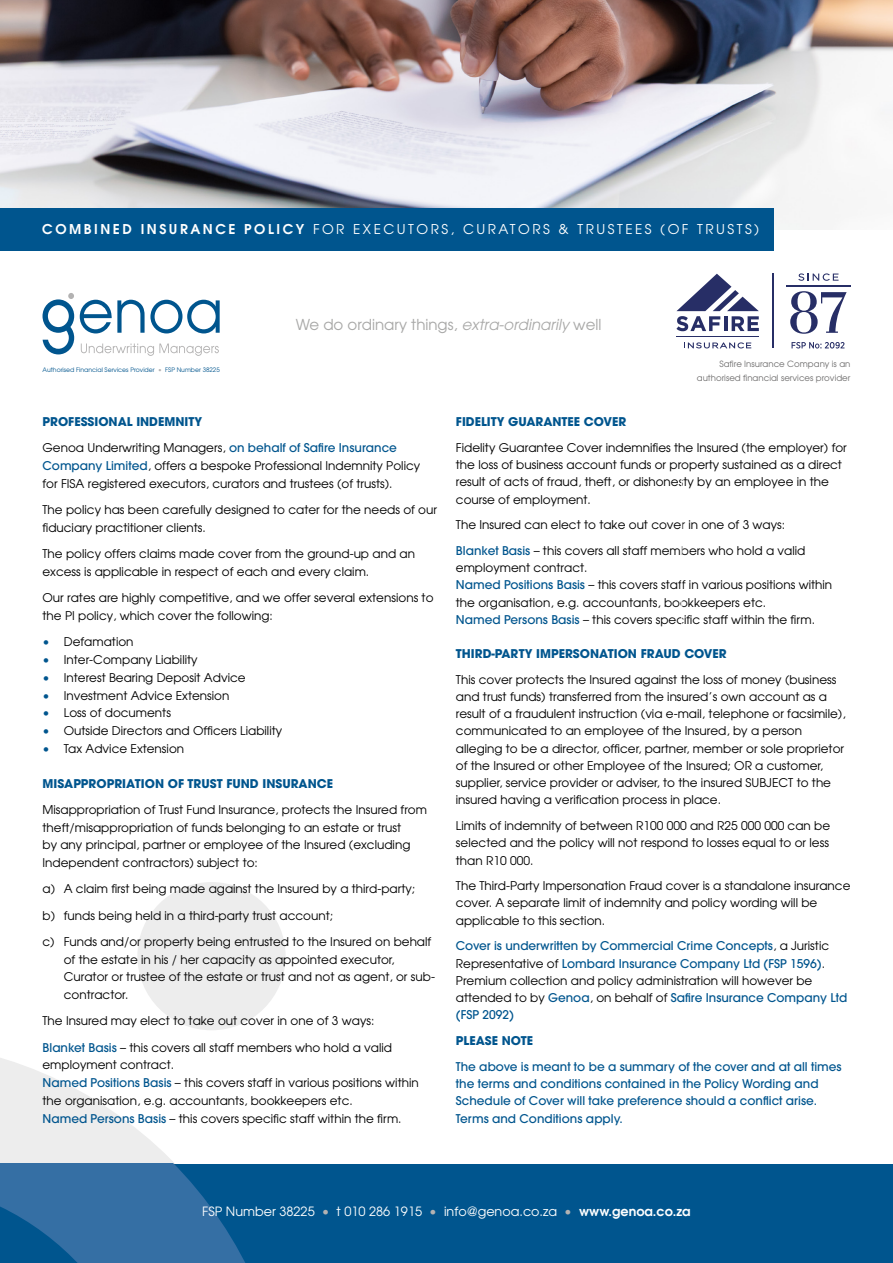
<style>
.page{position:relative;width:893px;height:1263px;background:#fff}
.page>*{position:absolute;margin:0;border:0;box-sizing:border-box;transform-origin:0 0}
.t1{font:15px "Avant Garde";color:#a8a8a7}
.t2{font:13.5px "Avant Garde";letter-spacing:.185em;color:#fff}
.t3{font:12.75px "Avant Garde";color:#fff}
.t4{font:12px/17.2px "Avant Garde";color:#000}
.t5{font:500 12px/17.2px "Avant Garde";color:#00558e}
.t6{font:700 12px "Avant Garde";color:#00558e}
.t7{font:8.55px/14.1px "Avant Garde";color:#706f6f;text-align:right}
.t8{font:6.15px "Avant Garde";color:#00558e}
.s1{font-weight:600}
.s2{color:#b3b2b2}
.s3{font-style:italic}
.s4{font-weight:700;color:#00558e}
.s5{font-weight:500;color:#00558e}
.s6{color:#00558e}
.s7{font-weight:400;color:#000}
</style>
<div class="page">
<svg style="left:0;top:882px;width:286px;height:282px"></svg>
<div style="left:0;top:1164px;width:893px;height:99px;background:#00558e"></div>
<svg style="left:0;top:1164px;width:245px;height:99px"></svg>
<img style="left:0;top:0;width:893px;height:230px">
<div style="left:0;top:208px;width:774px;height:43px;background:#00558e"></div>
<svg style="left:80px;top:300px;width:140px;height:33px"></svg>
<svg style="left:81px;top:343px;width:138px;height:13px"></svg>
<svg style="left:43px;top:293px;width:31px;height:61px"></svg>
<svg style="left:790px;top:291px;width:57px;height:43px"></svg>
<hr style="left:786px;top:286px;width:64px;height:1px;background:#272e66">
<svg style="left:798px;top:273px;width:40px;height:8px"></svg>
<hr style="left:772px;top:273px;width:1px;height:75px;background:#272e66">
<hr style="left:676px;top:336px;width:83px;height:1px;background:#272e66">
<svg style="left:676px;top:274px;width:83px;height:57px"></svg>
<svg style="left:684px;top:342px;width:67px;height:6px"></svg>
<svg style="left:791px;top:342px;width:53px;height:6px"></svg>
<p class="t2" style="left:42px;top:221px;width:718px"><span class="s1">COMBINED INSURANCE POLICY</span> FOR EXECUTORS, CURATORS &amp; TRUSTEES (OF TRUSTS)</p>
<p class="t8" style="left:43px;top:366px;width:179px">Authorised Financial Services Provider <span class="s2">•</span> FSP Number 38225</p>
<p class="t1" style="left:296px;top:315px;width:307px">We do ordinary things, <span class="s3">extra-ordinarily</span> well</p>
<p class="t7" style="left:697px;top:357px;width:155px">Safire Insurance Company is an authorised financial services provider</p>
<p class="t4" style="left:43px;top:408px;width:356px;line-height:26.2px"><span class="s4">PROFESSIONAL INDEMNITY<br></span>Genoa Underwriting Managers, <span class="s5">on behalf of Safire Insurance</span></p>
<p class="t4" style="left:43px;top:457px;width:379px;line-height:17.7px"><span class="s5">Company Limited</span>, offers a bespoke Professional Indemnity Policy for FISA registered executors, curators and trustees (of trusts).</p>
<p class="t4" style="left:43px;top:501px;width:396px;line-height:17.7px">The policy has been carefully designed to cater for the needs of our fiduciary practitioner clients.</p>
<p class="t4" style="left:43px;top:545px;width:374px;line-height:17.7px">The policy offers claims made cover from the ground-up and an excess is applicable in respect of each and every claim.</p>
<p class="t4" style="left:43px;top:589px;width:393px;line-height:17.7px">Our rates are highly competitive, and we offer several extensions to the PI policy, which cover the following:</p>
<p class="t4" style="left:43px;top:633px;width:93px"><span class="s6">•</span> Defamation</p>
<p class="t4" style="left:43px;top:651px;width:157px"><span class="s6">•</span> Inter-Company Liability</p>
<p class="t4" style="left:43px;top:668px;width:205px"><span class="s6">•</span> Interest Bearing Deposit Advice</p>
<p class="t4" style="left:43px;top:686px;width:188px"><span class="s6">•</span> Investment Advice Extension</p>
<p class="t4" style="left:43px;top:704px;width:130px"><span class="s6">•</span> Loss of documents</p>
<p class="t4" style="left:43px;top:722px;width:241px"><span class="s6">•</span> Outside Directors and Officers Liability</p>
<p class="t4" style="left:43px;top:739px;width:143px"><span class="s6">•</span> Tax Advice Extension</p>
<p class="t6" style="left:43px;top:775px;width:292px">MISAPPROPRIATION OF TRUST FUND INSURANCE</p>
<p class="t4" style="left:43px;top:800px;width:386px;line-height:17.7px">Misappropriation of Trust Fund Insurance, protects the Insured from theft/misappropriation of funds belonging to an estate or trust<br>by any principal, partner or employee of the Insured (excluding Independent contractors) subject to:</p>
<p class="t4" style="left:43px;top:875px;width:390px;line-height:26.2px">a) A claim first being made against the Insured by a third-party;<br>b) funds being held in a third-party trust account;<br>c) Funds and/or property being entrusted to the Insured on behalf</p>
<p class="t4" style="left:64px;top:950px;width:373px;line-height:17.7px">of the estate in his / her capacity as appointed executor,<br>Curator or trustee of the estate or trust and not as agent, or sub&shy;contractor.</p>
<p class="t4" style="left:43px;top:1007px;width:351px;line-height:26.2px">The Insured may elect to take out cover in one of 3 ways:<br><span class="s5">Blanket Basis</span> – this covers all staff members who hold a valid</p>
<p class="t4" style="left:43px;top:1056px;width:378px;line-height:17.7px">employment contract.<br><span class="s5">Named Positions Basis</span> – this covers staff in various positions within the organisation, e.g. accountants, bookkeepers etc.<br><span class="s5">Named Persons Basis</span> – this covers specific staff within the firm.</p>
<p class="t6" style="left:456px;top:414px;width:172px">FIDELITY GUARANTEE COVER</p>
<p class="t4" style="left:456px;top:439px;width:392px">Fidelity Guarantee Cover indemnifies the Insured (the employer) for the loss of business account funds or property sustained as a direct result of acts of fraud, theft, or dishonesty by an employee in the course of employment.</p>
<p class="t4" style="left:456px;top:512px;width:351px;line-height:25.7px">The Insured can elect to take out cover in one of 3 ways:<br><span class="s5">Blanket Basis</span> – this covers all staff members who hold a valid</p>
<p class="t4" style="left:456px;top:559px;width:378px">employment contract.<br><span class="s5">Named Positions Basis</span> – this covers staff in various positions within the organisation, e.g. accountants, bookkeepers etc.<br><span class="s5">Named Persons Basis</span> – this covers specific staff within the firm.</p>
<p class="t6" style="left:456px;top:646px;width:272px">THIRD-PARTY IMPERSONATION FRAUD COVER</p>
<p class="t4" style="left:456px;top:671px;width:391px">This cover protects the Insured against the loss of money (business and trust funds) transferred from the insured’s own account as a result of a fraudulent instruction (via e-mail, telephone or facsimile), communicated to an employee of the Insured, by a person alleging to be a director, officer, partner, member or sole proprietor of the Insured or other Employee of the Insured; OR a customer, supplier, service provider or adviser, to the insured SUBJECT to the insured having a verification process in place.</p>
<p class="t4" style="left:456px;top:817px;width:376px;text-align:justify">Limits of indemnity of between R100 000 and R25 000 000 can be selected and the policy will not respond to losses equal to or less than R10 000.</p>
<p class="t4" style="left:456px;top:877px;width:396px">The Third-Party Impersonation Fraud cover is a standalone insurance cover. A separate limit of indemnity and policy wording will be applicable to this section.</p>
<p class="t5" style="left:456px;top:937px;width:393px">Cover is underwritten by Commercial Crime Concepts<span class="s7">, a Juristic Representative of</span> Lombard Insurance Company Ltd (FSP 1596)<span class="s7">.<br>Premium collection and policy administration will however be attended to by</span> Genoa<span class="s7">, on behalf of</span> Safire Insurance Company Ltd (FSP 2092)</p>
<p class="t6" style="left:456px;top:1033px;width:79px">PLEASE NOTE</p>
<p class="t5" style="left:456px;top:1058px;width:387px">The above is meant to be a summary of the cover and at all times the terms and conditions contained in the Policy Wording and Schedule of Cover will take preference should a conflict arise.<br>Terms and Conditions apply.</p>
<p class="t3" style="left:202px;top:1203px;width:490px">FSP Number 38225 <span class="s2">•</span> t 010 286 1915 <span class="s2">•</span> info@genoa.co.za <span class="s2">•</span> <span class="s1">www.genoa.co.za</span></p>
</div>
